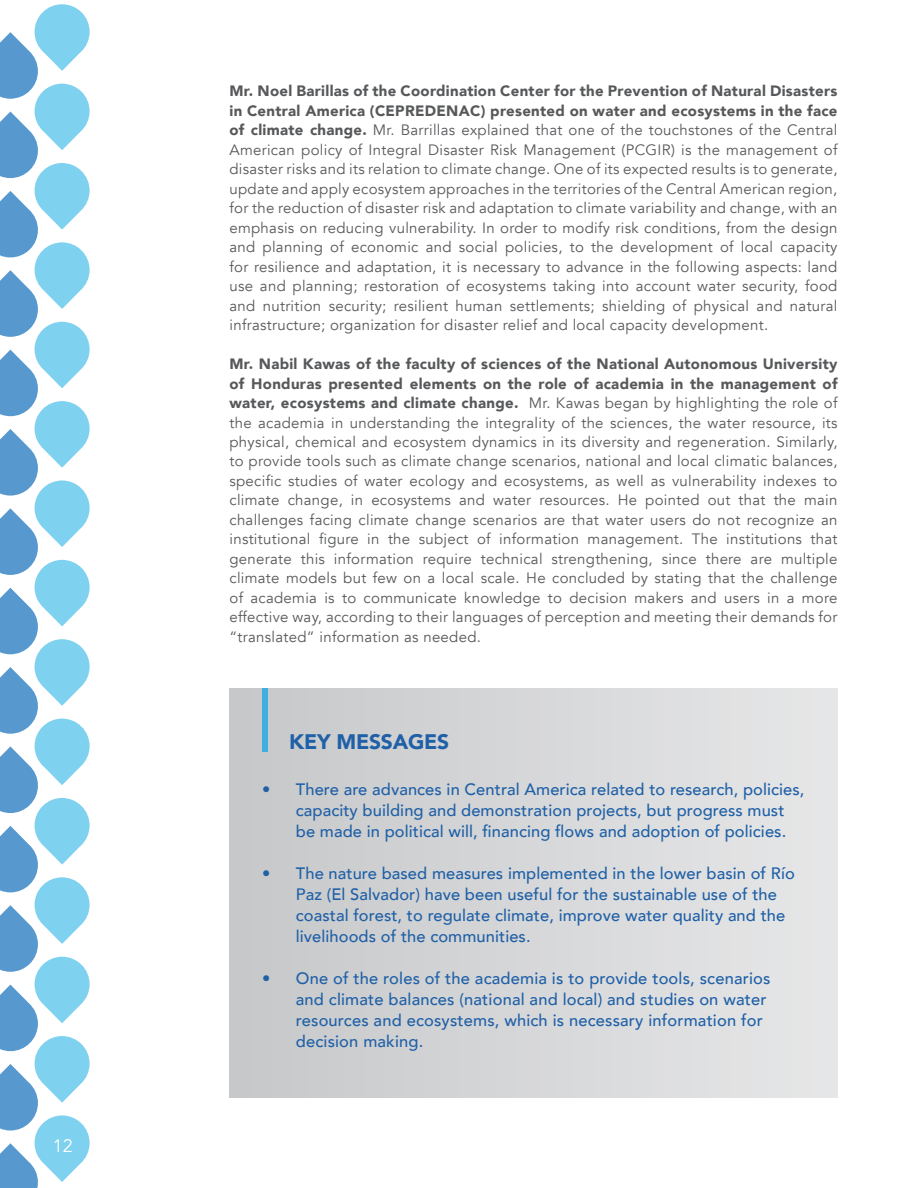
<style>
.page{position:relative;width:918px;height:1188px;background:#fff}
.page>*{position:absolute;margin:0;border:0;box-sizing:border-box;transform-origin:0 0}
.RECUADRO{font:900 21px "Avenir";letter-spacing:-.01em;color:#1f60a7}
.Cuerpo{font:18px "Avenir";color:#fff}
.t1{font:500 16.5px/21px "Avenir";letter-spacing:.005em;color:#1f60a7}
.Cuerpo-2{font:15px/19.5px "Avenir";letter-spacing:.02em;color:#57585a;text-align:justify}
.s1{font-weight:900}
</style>
<div class="page">
<svg style="left:0;top:4px;width:90px;height:1184px"></svg>
<div style="left:229px;top:688px;width:609px;height:410px;background:linear-gradient(to right,#c6c7ca,#e7e7e8)"></div>
<div style="left:262px;top:688px;width:6px;height:64px;background:#40aee0"></div>
<p class="Cuerpo" style="left:53px;top:1135px;width:22px">12</p>
<p class="Cuerpo-2" style="left:229px;top:81px;width:610px"><span class="s1">Mr. Noel Barillas of the Coordination Center for the Prevention of Natural Disasters in Central America (CEPREDENAC) presented on water and ecosystems in the face of climate change.</span> Mr. Barrillas explained that one of the touchstones of the Central American policy of Integral Disaster Risk Management (PCGIR) is the management of disaster risks and its relation to climate change. One of its expected results is to generate, update and apply ecosystem approaches in the territories of the Central American region, for the reduction of disaster risk and adaptation to climate variability and change, with an emphasis on reducing vulnerability. In order to modify risk conditions, from the design and planning of economic and social policies, to the development of local capacity for resilience and adaptation, it is necessary to advance in the following aspects: land use and planning; restoration of ecosystems taking into account water security, food and nutrition security; resilient human settlements; shielding of physical and natural infrastructure; organization for disaster relief and local capacity development.</p>
<p class="Cuerpo-2" style="left:229px;top:354px;width:610px"><span class="s1">Mr. Nabil Kawas of the faculty of sciences of the National Autonomous University of Honduras presented elements on the role of academia in the management of water, ecosystems and climate change.</span> Mr. Kawas began by highlighting the role of the academia in understanding the integrality of the sciences, the water resource, its physical, chemical and ecosystem dynamics in its diversity and regeneration. Similarly, to provide tools such as climate change scenarios, national and local climatic balances, specific studies of water ecology and ecosystems, as well as vulnerability indexes to climate change, in ecosystems and water resources. He pointed out that the main challenges facing climate change scenarios are that water users do not recognize an institutional figure in the subject of information management. The institutions that generate this information require technical strengthening, since there are multiple climate models but few on a local scale. He concluded by stating that the challenge of academia is to communicate knowledge to decision makers and users in a more effective way, according to their languages of perception and meeting their demands for “translated” information as needed.</p>
<p class="RECUADRO" style="left:289px;top:724px;width:162px">KEY MESSAGES</p>
<p class="t1" style="left:296px;top:778px;width:510px;text-indent:-34px">• There are advances in Central America related to research, policies, capacity building and demonstration projects, but progress must be made in political will, financing flows and adoption of policies.</p>
<p class="t1" style="left:296px;top:862px;width:501px;text-indent:-34px">• The nature based measures implemented in the lower basin of Río Paz (El Salvador) have been useful for the sustainable use of the coastal forest, to regulate climate, improve water quality and the livelihoods of the communities.</p>
<p class="t1" style="left:296px;top:967px;width:476px;text-indent:-34px">• One of the roles of the academia is to provide tools, scenarios and climate balances (national and local) and studies on water resources and ecosystems, which is necessary information for decision making.</p>
</div>
